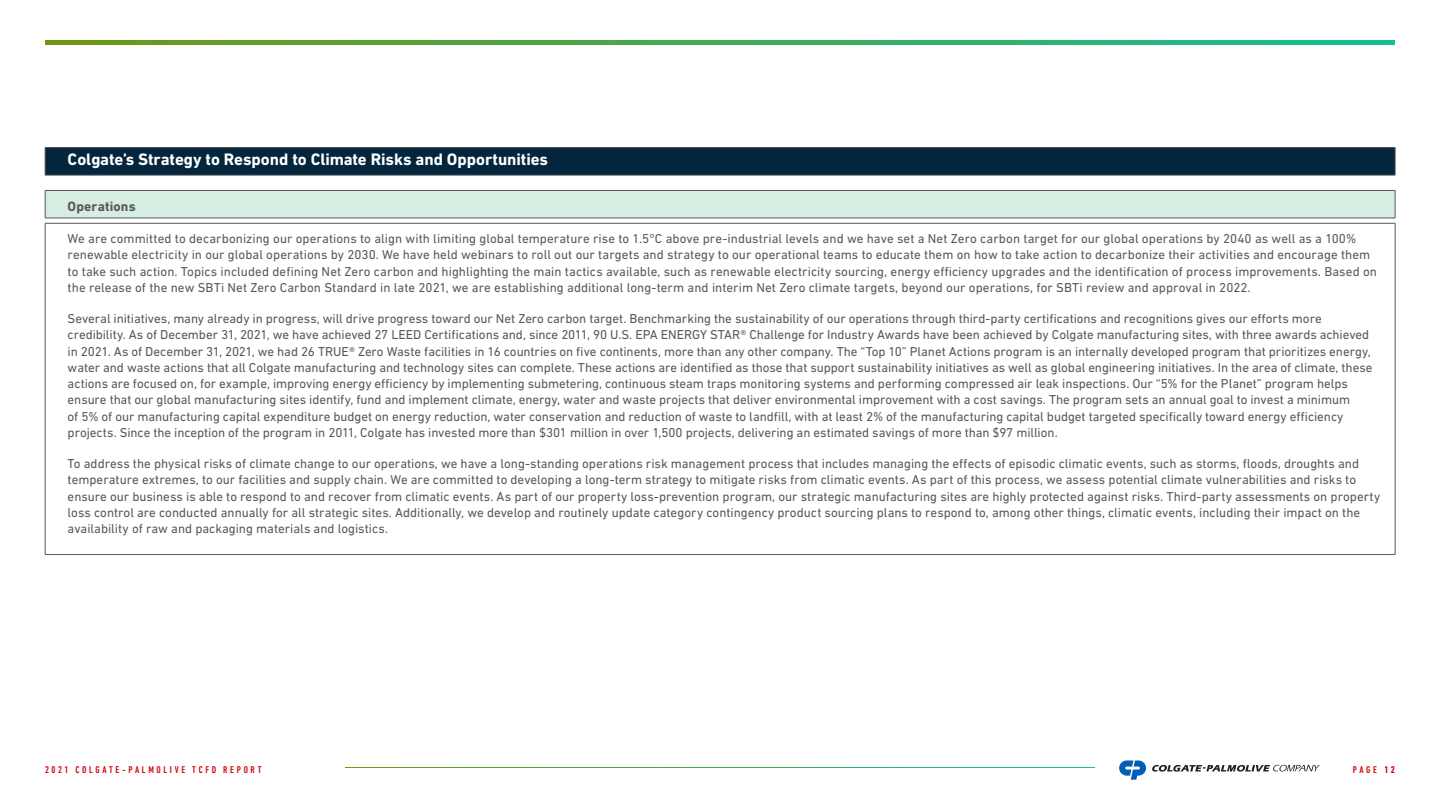
<style>
.page{position:relative;width:1440px;height:810px;background:#fff}
.page>*{position:absolute;margin:0;border:0;box-sizing:border-box;transform-origin:0 0}
.t1{font:700 16.88px "DIN Next LT Pro";letter-spacing:-.005em;color:#fff}
.t2{font:700 13.75px "DIN Next LT Pro";letter-spacing:.01em;color:#57585a}
.t3{font:13.12px/16.2px "DIN Next LT Pro";letter-spacing:-.005em;color:#57585a}
.t4{font:500 condensed 10px "DIN Next LT Pro";letter-spacing:.27em;color:#d2010d}
.s1{font-weight:700}
</style>
<div class="page">
<svg style="left:1152px;top:765px;width:168px;height:7px"></svg>
<svg style="left:1119px;top:760px;width:27px;height:20px"></svg>
<hr style="left:45px;top:223px;width:1350px;height:1px;background:#57585a">
<hr style="left:45px;top:223px;width:1px;height:331px;background:#57585a">
<hr style="left:1395px;top:223px;width:1px;height:331px;background:#57585a">
<hr style="left:45px;top:554px;width:1350px;height:1px;background:#57585a">
<svg style="left:45px;top:40px;width:1350px;height:5px;background:#42a954"></svg>
<div style="left:45px;top:190px;width:1350px;height:28px;background:#d6ede1"></div>
<hr style="left:45px;top:190px;width:1350px;height:1px;background:#57585a">
<svg style="left:45px;top:191px;width:1px;height:27px"></svg>
<svg style="left:1395px;top:191px;width:1px;height:27px"></svg>
<hr style="left:45px;top:218px;width:1350px;height:1px;background:#57585a">
<div style="left:45px;top:148px;width:1350px;height:27px;background:#03253d"></div>
<hr style="left:45px;top:147px;width:1350px;height:1px;background:#57585a">
<svg style="left:45px;top:148px;width:1px;height:27px"></svg>
<svg style="left:1395px;top:148px;width:1px;height:27px"></svg>
<hr style="left:45px;top:175px;width:1350px;height:1px;background:#57585a">
<p class="t1" style="left:68px;top:150px;width:482px">Colgate’s Strategy to Respond to Climate Risks and Opportunities</p>
<p class="t2" style="left:68px;top:198px;width:70px">Operations</p>
<p class="t3" style="left:68px;top:230px;width:1311px">We are committed to decarbonizing our operations to align with limiting global temperature rise to 1.5°C above pre-industrial levels and we have set a Net Zero carbon target for our global operations by 2040 as well as a 100% renewable electricity in our global operations by 2030. We have held webinars to roll out our targets and strategy to our operational teams to educate them on how to take action to decarbonize their activities and encourage them to take such action. Topics included defining Net Zero carbon and highlighting the main tactics available, such as renewable electricity sourcing, energy efficiency upgrades and the identification of process improvements. Based on the release of the new SBTi Net Zero Carbon Standard in late 2021, we are establishing additional long-term and interim Net Zero climate targets, beyond our operations, for SBTi review and approval in 2022.</p>
<p class="t3" style="left:68px;top:310px;width:1306px">Several initiatives, many already in progress, will drive progress toward our Net Zero carbon target. Benchmarking the sustainability of our operations through third-party certifications and recognitions gives our efforts more credibility. As of December 31, 2021, we have achieved 27 LEED Certifications and, since 2011, 90 U.S. EPA ENERGY STAR® Challenge for Industry Awards have been achieved by Colgate manufacturing sites, with three awards achieved in 2021. As of December 31, 2021, we had 26 TRUE® Zero Waste facilities in 16 countries on five continents, more than any other company. The “Top 10” Planet Actions program is an internally developed program that prioritizes energy, water and waste actions that all Colgate manufacturing and technology sites can complete. These actions are identified as those that support sustainability initiatives as well as global engineering initiatives. In the area of climate, these actions are focused on, for example, improving energy efficiency by implementing submetering, continuous steam traps monitoring systems and performing compressed air leak inspections. Our “5% for the Planet” program helps ensure that our global manufacturing sites identify, fund and implement climate, energy, water and waste projects that deliver environmental improvement with a cost savings. The program sets an annual goal to invest a minimum<br>of 5% of our manufacturing capital expenditure budget on energy reduction, water conservation and reduction of waste to landfill, with at least 2% of the manufacturing capital budget targeted specifically toward energy efficiency projects. Since the inception of the program in 2011, Colgate has invested more than $301 million in over 1,500 projects, delivering an estimated savings of more than $97 million.</p>
<p class="t3" style="left:68px;top:455px;width:1314px">To address the physical risks of climate change to our operations, we have a long-standing operations risk management process that includes managing the effects of episodic climatic events, such as storms, floods, droughts and temperature extremes, to our facilities and supply chain. We are committed to developing a long-term strategy to mitigate risks from climatic events. As part of this process, we assess potential climate vulnerabilities and risks to ensure our business is able to respond to and recover from climatic events. As part of our property loss-prevention program, our strategic manufacturing sites are highly protected against risks. Third-party assessments on property loss control are conducted annually for all strategic sites. Additionally, we develop and routinely update category contingency product sourcing plans to respond to, among other things, climatic events, including their impact on the availability of raw and packaging materials and logistics.</p>
<p class="t4" style="left:45px;top:763px;width:218px">2021 COLGATE-PALMOLIVE TCFD REPORT</p>
<p class="t4" style="left:1353px;top:763px;width:44px">PAGE <span class="s1">12</span></p>
</div>
